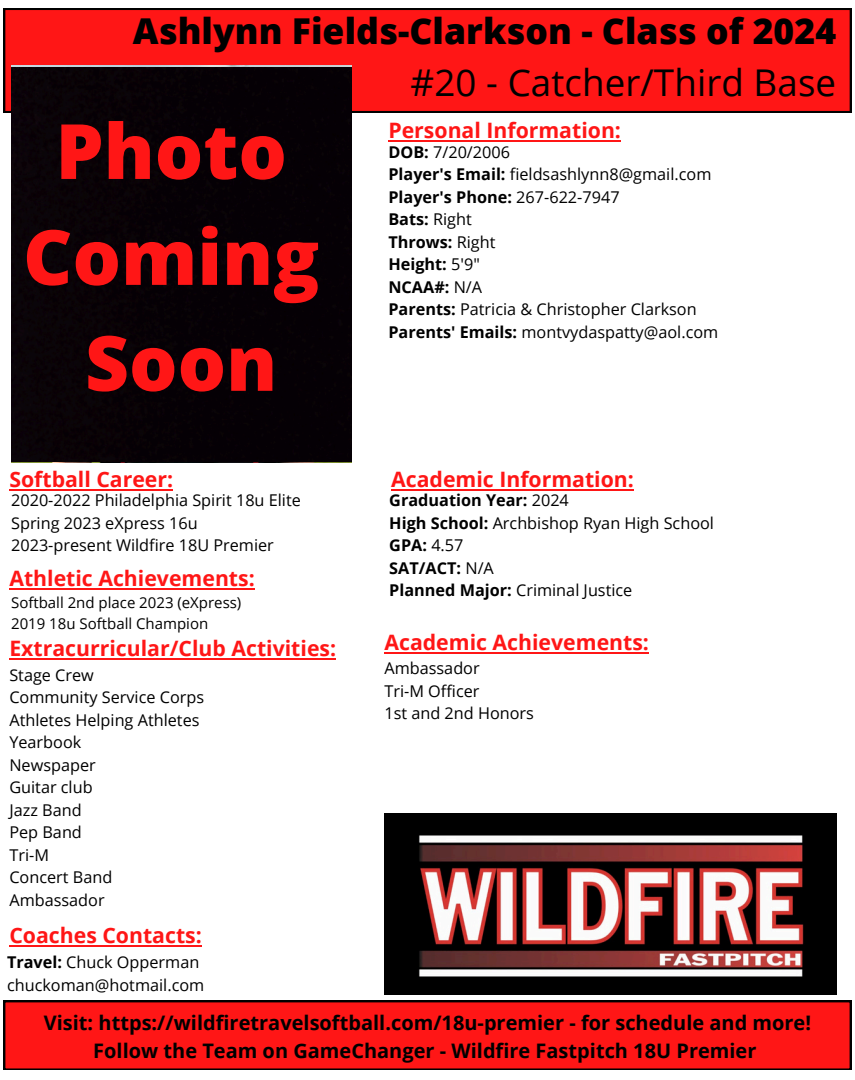
<style>
.page{position:relative;width:855px;height:1080px;background:#fff}
.page>*{position:absolute;margin:0;border:0;box-sizing:border-box;transform-origin:0 0}
.t1{font:800 76.25px/106px "Open Sans";color:#ff1616;text-align:center}
.t2{font:36.88px "Open Sans";color:#000}
.t3{font:800 35.62px "Open Sans";color:#000}
.t4{font:700 21.25px "Open Sans";color:#ff1616}
.t5{font:700 20px/27.2px "Open Sans";color:#000;text-align:center}
.t6{font:16.25px "Open Sans";color:#000}
.t7{font:700 16.25px "Open Sans";color:#000}
.t8{font:15px "Open Sans";color:#000}
.s1{font-weight:700}
.s2{font-weight:400}
</style>
<div class="page">
<svg style="left:3px;top:8px;width:849px;height:105px;background:#f31616"></svg>
<div style="left:4px;top:1001px;width:847px;height:69px;background:#ff1616"></div>
<img style="left:384px;top:813px;width:452px;height:181px">
<div style="left:11px;top:67px;width:340px;height:395px;background:#060005"></div>
<hr style="left:391px;top:489px;width:243px;height:1px;background:#ff1616">
<hr style="left:9px;top:489px;width:164px;height:1px;background:#ff1616">
<hr style="left:384px;top:652px;width:265px;height:2px;background:#ff1616">
<hr style="left:9px;top:658px;width:327px;height:2px;background:#ff1616">
<hr style="left:9px;top:588px;width:246px;height:2px;background:#ff1616">
<hr style="left:9px;top:945px;width:193px;height:1px;background:#ff1616">
<hr style="left:388px;top:140px;width:233px;height:2px;background:#ff1616">
<h1 class="t3" style="left:133px;top:6px;width:705px">Ashlynn Fields-Clarkson - Class of 2024</h1>
<h1 class="t2" style="left:411px;top:57px;width:427px">#20 - Catcher/Third Base</h1>
<h3 class="t1" style="left:23px;top:96px;width:298px">Photo<br>Coming<br>Soon</h3>
<p class="t4" style="left:9px;top:464px;width:165px">Softball Career:</p>
<p class="t6" style="left:11px;top:489px;width:291px">2020-2022 Philadelphia Spirit 18u Elite</p>
<h3 class="t6" style="left:11px;top:512px;width:188px">Spring 2023 eXpress 16u</h3>
<p class="t6" style="left:11px;top:534px;width:264px">2023-present Wildfire 18U Premier</p>
<p class="t4" style="left:9px;top:563px;width:247px">Athletic Achievements:</p>
<p class="t8" style="left:11px;top:592px;width:232px">Softball 2nd place 2023 (eXpress)</p>
<p class="t8" style="left:11px;top:613px;width:199px">2019 18u Softball Champion</p>
<p class="t4" style="left:9px;top:634px;width:328px">Extracurricular/Club Activities:</p>
<p class="t6" style="left:9px;top:663px;width:86px">Stage Crew</p>
<p class="t6" style="left:9px;top:686px;width:196px">Community Service Corps</p>
<p class="t6" style="left:9px;top:708px;width:192px">Athletes Helping Athletes</p>
<p class="t6" style="left:9px;top:731px;width:73px">Yearbook</p>
<p class="t6" style="left:9px;top:753px;width:88px">Newspaper</p>
<h3 class="t6" style="left:9px;top:776px;width:85px">Guitar club</h3>
<p class="t6" style="left:9px;top:798px;width:74px">Jazz Band</p>
<p class="t6" style="left:9px;top:821px;width:74px">Pep Band</p>
<h3 class="t6" style="left:9px;top:843px;width:41px">Tri-M</h3>
<p class="t6" style="left:9px;top:866px;width:104px">Concert Band</p>
<p class="t6" style="left:9px;top:888px;width:97px">Ambassador</p>
<h3 class="t4" style="left:9px;top:920px;width:194px">Coaches Contacts:</h3>
<p class="t6" style="left:7px;top:951px;width:194px"><span class="s1">Travel:</span> Chuck Opperman</p>
<p class="t6" style="left:7px;top:973px;width:199px">chuckoman@hotmail.com</p>
<p class="t4" style="left:388px;top:115px;width:234px">Personal Information:</p>
<h3 class="t6" style="left:388px;top:140px;width:123px"><span class="s1">DOB:</span> 7/20/2006</h3>
<p class="t6" style="left:388px;top:163px;width:325px"><span class="s1">Player's Email:</span> fieldsashlynn8@gmail.com</p>
<p class="t7" style="left:388px;top:185px;width:233px">Player's Phone: <span class="s2">267-622-7947</span></p>
<p class="t7" style="left:388px;top:208px;width:85px">Bats: <span class="s2">Right</span></p>
<p class="t7" style="left:388px;top:230px;width:109px">Throws: <span class="s2">Right</span></p>
<p class="t7" style="left:388px;top:253px;width:93px">Height: <span class="s2">5'9"</span></p>
<p class="t7" style="left:388px;top:275px;width:95px">NCAA#: <span class="s2">N/A</span></p>
<p class="t6" style="left:388px;top:298px;width:310px"><span class="s1">Parents:</span> Patricia &amp; Christopher Clarkson</p>
<p class="t6" style="left:388px;top:320px;width:331px"><span class="s1">Parents' Emails:</span> montvydaspatty@aol.com</p>
<p class="t4" style="left:391px;top:464px;width:244px">Academic Information:</p>
<h3 class="t7" style="left:389px;top:489px;width:181px">Graduation Year: <span class="s2">2024</span></h3>
<p class="t6" style="left:389px;top:512px;width:326px"><span class="s1">High School:</span> Archbishop Ryan High School</p>
<p class="t7" style="left:389px;top:534px;width:76px">GPA: <span class="s2">4.57</span></p>
<p class="t7" style="left:389px;top:557px;width:106px">SAT/ACT: <span class="s2">N/A</span></p>
<h3 class="t6" style="left:389px;top:579px;width:245px"><span class="s1">Planned Major:</span> Criminal Justice</h3>
<p class="t4" style="left:384px;top:627px;width:266px">Academic Achievements:</p>
<p class="t6" style="left:384px;top:657px;width:97px">Ambassador</p>
<p class="t6" style="left:384px;top:679px;width:97px">Tri-M Officer</p>
<p class="t6" style="left:384px;top:702px;width:151px">1st and 2nd Honors</p>
<p class="t5" style="left:44px;top:1009px;width:769px">Visit: https://wildfiretravelsoftball.com/18u-premier - for schedule and more!<br>Follow the Team on GameChanger - Wildfire Fastpitch 18U Premier</p>
</div>
